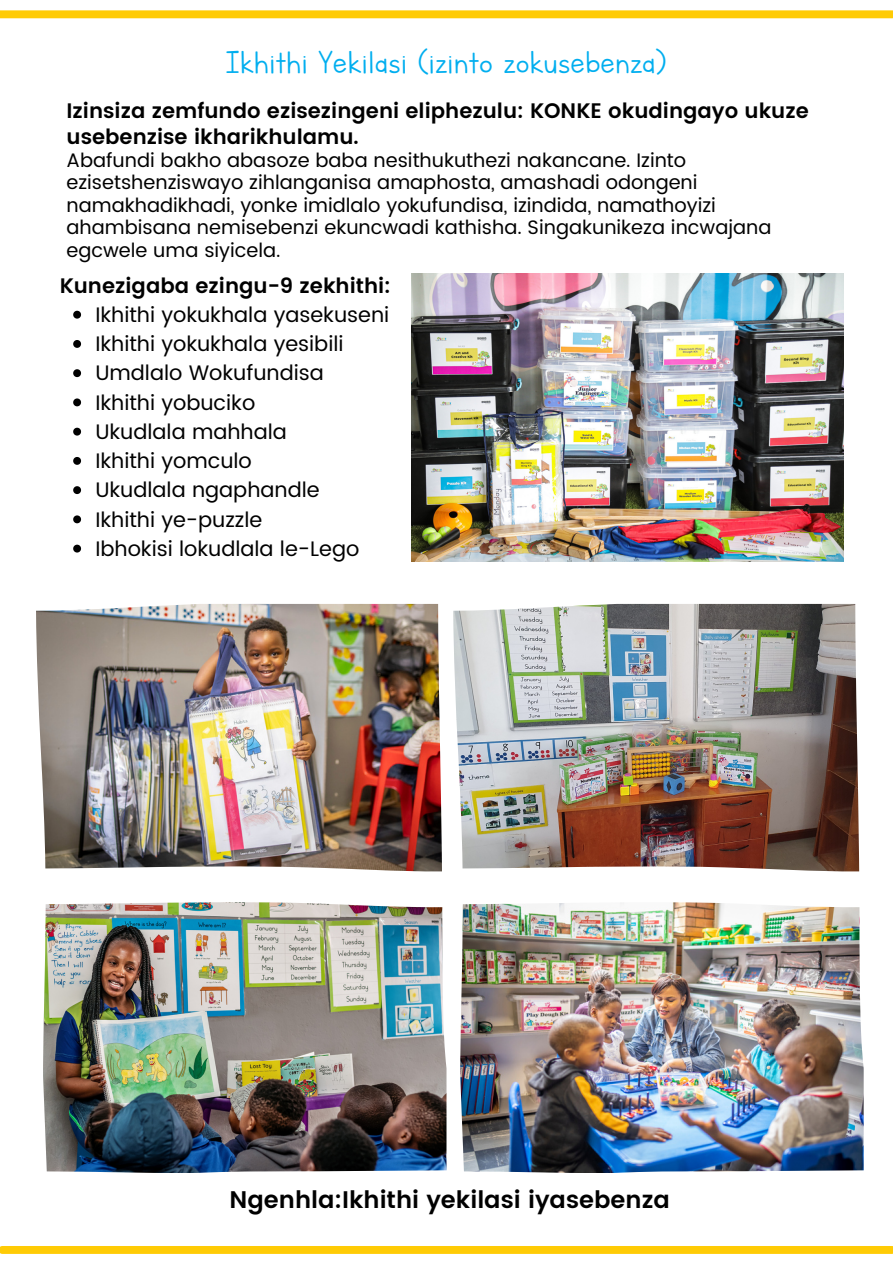
<style>
.page{position:relative;width:893px;height:1264px;background:#fff}
.page>*{position:absolute;margin:0;border:0;box-sizing:border-box;transform-origin:0 0}
.t1{font:37.5px "Lettersfor Learners";color:#00aeef}
.t2{font:600 24px "Poppins";color:#000}
.t3{font:21px "Poppins";color:#000}
.t4{font:600 21px/25.8px "Poppins";color:#000}
.t5{font:19.5px/22.5px "Poppins";color:#000}
</style>
<div class="page">
<img style="left:411px;top:273px;width:432px;height:288px">
<img style="left:36px;top:604px;width:406px;height:267px">
<img style="left:43px;top:902px;width:403px;height:270px">
<svg style="left:73px;top:311px;width:8px;height:7px"></svg>
<svg style="left:73px;top:340px;width:8px;height:8px"></svg>
<svg style="left:73px;top:369px;width:8px;height:8px"></svg>
<svg style="left:73px;top:398px;width:8px;height:8px"></svg>
<svg style="left:73px;top:428px;width:8px;height:7px"></svg>
<svg style="left:73px;top:457px;width:8px;height:8px"></svg>
<svg style="left:73px;top:486px;width:8px;height:8px"></svg>
<svg style="left:73px;top:515px;width:8px;height:8px"></svg>
<svg style="left:73px;top:544px;width:8px;height:8px"></svg>
<img style="left:453px;top:604px;width:406px;height:267px">
<img style="left:460px;top:902px;width:403px;height:270px">
<svg style="left:0;top:10px;width:892px;height:8px;background:#ffcd10"></svg>
<div style="left:0;top:1246px;width:892px;height:7px;background:#ffcb05"></div>
<p class="t1" style="left:226px;top:45px;width:442px">Ikhithi Yekilasi (izinto zokusebenza)</p>
<p class="t4" style="left:67px;top:98px;width:743px">Izinsiza zemfundo ezisezingeni eliphezulu: KONKE okudingayo ukuze usebenzise ikharikhulamu.</p>
<p class="t5" style="left:67px;top:148px;width:706px">Abafundi bakho abasoze baba nesithukuthezi nakancane. Izinto ezisetshenziswayo zihlanganisa amaphosta, amashadi odongeni namakhadikhadi, yonke imidlalo yokufundisa, izindida, namathoyizi ahambisana nemisebenzi ekuncwadi kathisha. Singakunikeza incwajana egcwele uma siyicela.</p>
<p class="t4" style="left:60px;top:272px;width:332px">Kunezigaba ezingu-9 zekhithi:</p>
<p class="t3" style="left:95px;top:300px;width:295px">Ikhithi yokukhala yasekuseni</p>
<p class="t3" style="left:95px;top:329px;width:250px">Ikhithi yokukhala yesibili</p>
<p class="t3" style="left:95px;top:358px;width:230px">Umdlalo Wokufundisa</p>
<p class="t3" style="left:95px;top:387px;width:161px">Ikhithi yobuciko</p>
<p class="t3" style="left:95px;top:417px;width:193px">Ukudlala mahhala</p>
<p class="t3" style="left:95px;top:446px;width:158px">Ikhithi yomculo</p>
<p class="t3" style="left:95px;top:475px;width:226px">Ukudlala ngaphandle</p>
<p class="t3" style="left:95px;top:504px;width:168px">Ikhithi ye-puzzle</p>
<p class="t3" style="left:95px;top:534px;width:265px">Ibhokisi lokudlala le-Lego</p>
<p class="t2" style="left:229px;top:1182px;width:442px">Ngenhla:Ikhithi yekilasi iyasebenza</p>
</div>
